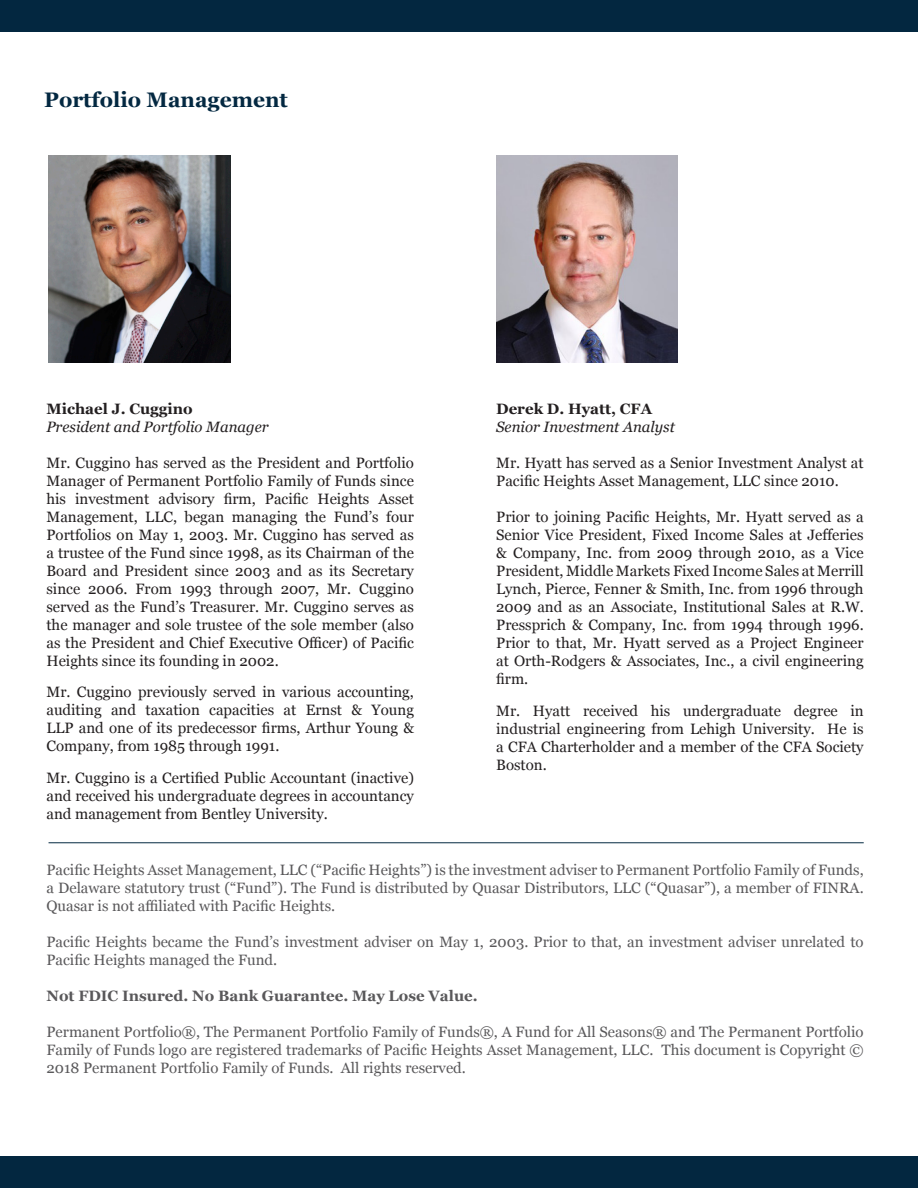
<style>
.page{position:relative;width:918px;height:1188px;background:#fff}
.page>*{position:absolute;margin:0;border:0;box-sizing:border-box;transform-origin:0 0}
.t1{font:700 21px "Georgia";color:#032841}
.t2{font:15px/18px "Georgia";color:#231f20;text-align:justify}
.t3{font:15px/18px "Georgia";color:#59585a;text-align:justify}
.t4{font:italic 15px "Georgia";color:#231f20}
.t5{font:700 15px "Georgia";color:#59585a}
.t6{font:700 15px "Georgia";color:#231f20}
</style>
<div class="page">
<div style="left:0;top:1156px;width:918px;height:32px;background:#032740"></div>
<img style="left:496px;top:155px;width:182px;height:208px">
<img style="left:49px;top:155px;width:181px;height:208px">
<div style="left:0;top:0;width:918px;height:32px;background:#032740"></div>
<hr style="left:49px;top:842px;width:815px;height:1px;background:#032941">
<p class="t1" style="left:44px;top:84px;width:245px">Portfolio Management</p>
<p class="t6" style="left:46px;top:397px;width:148px">Michael J. Cuggino</p>
<p class="t4" style="left:46px;top:416px;width:224px">President and Portfolio Manager</p>
<p class="t2" style="left:46px;top:453px;width:369px">Mr. Cuggino has served as the President and Portfolio Manager of Permanent Portfolio Family of Funds since his investment advisory firm, Pacific Heights Asset Management, LLC, began managing the Fund’s four Portfolios on May 1, 2003. Mr. Cuggino has served as a trustee of the Fund since 1998, as its Chairman of the Board and President since 2003 and as its Secretary since 2006. From 1993 through 2007, Mr. Cuggino served as the Fund’s Treasurer. Mr. Cuggino serves as the manager and sole trustee of the sole member (also as the President and Chief Executive Officer) of Pacific Heights since its founding in 2002.</p>
<p class="t2" style="left:46px;top:683px;width:369px">Mr. Cuggino previously served in various accounting, auditing and taxation capacities at Ernst &amp; Young LLP and one of its predecessor firms, Arthur Young &amp; Company, from 1985 through 1991.</p>
<p class="t2" style="left:46px;top:768px;width:369px">Mr. Cuggino is a Certified Public Accountant (inactive) and received his undergraduate degrees in accountancy and management from Bentley University.</p>
<p class="t6" style="left:496px;top:398px;width:157px">Derek D. Hyatt, CFA</p>
<p class="t4" style="left:496px;top:416px;width:180px">Senior Investment Analyst</p>
<p class="t2" style="left:496px;top:454px;width:369px">Mr. Hyatt has served as a Senior Investment Analyst at<br>Pacific Heights Asset Management, LLC since 2010.</p>
<p class="t2" style="left:496px;top:508px;width:369px">Prior to joining Pacific Heights, Mr. Hyatt served as a Senior Vice President, Fixed Income Sales at Jefferies &amp; Company, Inc. from 2009 through 2010, as a Vice President, Middle Markets Fixed Income Sales at Merrill Lynch, Pierce, Fenner &amp; Smith, Inc. from 1996 through 2009 and as an Associate, Institutional Sales at R.W.<br>Pressprich &amp; Company, Inc. from 1994 through 1996.<br>Prior to that, Mr. Hyatt served as a Project Engineer at Orth-Rodgers &amp; Associates, Inc., a civil engineering firm.</p>
<p class="t2" style="left:496px;top:701px;width:369px">Mr. Hyatt received his undergraduate degree in industrial engineering from Lehigh University. He is a CFA Charterholder and a member of the CFA Society Boston.</p>
<p class="t3" style="left:46px;top:861px;width:819px">Pacific Heights Asset Management, LLC (“Pacific Heights”) is the investment adviser to Permanent Portfolio Family of Funds, a Delaware statutory trust (“Fund”). The Fund is distributed by Quasar Distributors, LLC (“Quasar”), a member of FINRA.<br>Quasar is not affiliated with Pacific Heights.</p>
<p class="t3" style="left:46px;top:933px;width:819px">Pacific Heights became the Fund’s investment adviser on May 1, 2003. Prior to that, an investment adviser unrelated to<br>Pacific Heights managed the Fund.</p>
<p class="t5" style="left:46px;top:985px;width:433px">Not FDIC Insured. No Bank Guarantee. May Lose Value.</p>
<p class="t3" style="left:46px;top:1023px;width:819px">Permanent Portfolio®, The Permanent Portfolio Family of Funds®, A Fund for All Seasons® and The Permanent Portfolio Family of Funds logo are registered trademarks of Pacific Heights Asset Management, LLC. This document is Copyright © 2018 Permanent Portfolio Family of Funds. All rights reserved.</p>
</div>
